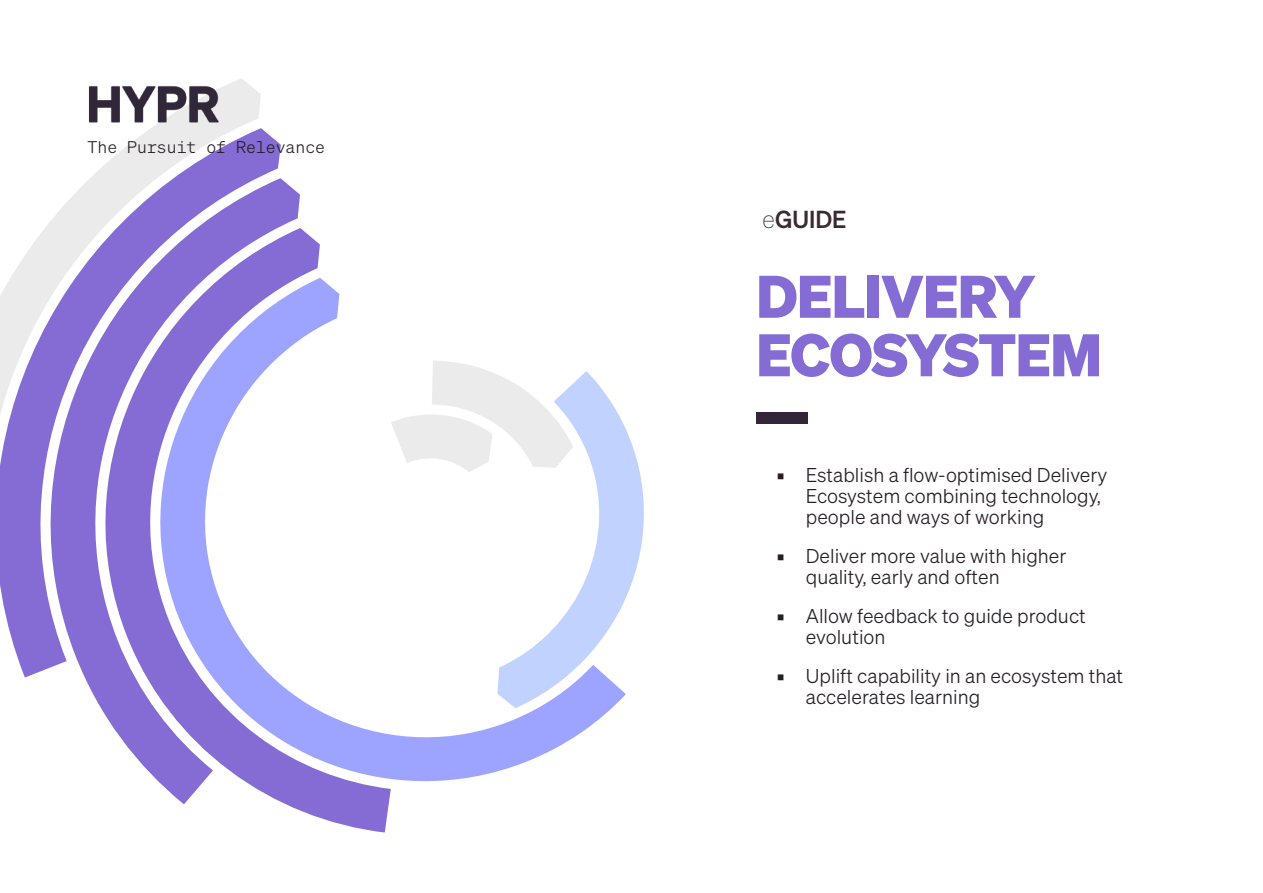
<style>
.page{position:relative;width:1263px;height:893px;background:#fff}
.page>*{position:absolute;margin:0;border:0;box-sizing:border-box;transform-origin:0 0}
.t1{font:700 58.5px "Sohne";letter-spacing:-.01em;color:#846cd4}
.t2{font:24px "Sohne Kraftig";color:#3a2b32}
.t3{font:19.5px "Sohne Leicht";color:#251e24}
.t4{font:19.5px "Lucida Grande";color:#251e24}
.t5{font:16.5px "Sohne Mono Leicht";color:#251e24}
.s1{font-family:"Sohne Extraleicht"}
</style>
<div class="page">
<svg style="left:230px;top:78px;width:31px;height:50px;fill:#ebebeb"></svg>
<svg style="left:0;top:128px;width:281px;height:549px"></svg>
<svg style="left:65px;top:228px;width:322px;height:604px;fill:#846cd4"></svg>
<svg style="left:127px;top:278px;width:485px;height:538px"></svg>
<svg style="left:497px;top:371px;width:147px;height:337px"></svg>
<img style="left:78px;top:83px;width:152px;height:49px">
<div style="left:756px;top:413px;width:52px;height:11px;background:#322638"></div>
<p class="t5" style="left:88px;top:140px;width:239px">The Pursuit of Relevance</p>
<p class="t2" style="left:762px;top:209px;width:86px"><span class="s1">e</span>GUIDE</p>
<p class="t1" style="left:756px;top:272px;width:280px">DELIVERY</p>
<p class="t1" style="left:756px;top:331px;width:347px">ECOSYSTEM</p>
<p class="t4" style="left:776px;top:467px;width:11px">▪</p>
<p class="t3" style="left:806px;top:467px;width:303px">Establish a flow-optimised Delivery</p>
<p class="t3" style="left:806px;top:488px;width:297px">Ecosystem combining technology,</p>
<p class="t3" style="left:806px;top:509px;width:240px">people and ways of working</p>
<p class="t4" style="left:776px;top:548px;width:11px">▪</p>
<p class="t3" style="left:806px;top:548px;width:262px">Deliver more value with higher</p>
<p class="t3" style="left:806px;top:569px;width:195px">quality, early and often</p>
<p class="t4" style="left:776px;top:608px;width:11px">▪</p>
<p class="t3" style="left:806px;top:608px;width:281px">Allow feedback to guide product</p>
<p class="t3" style="left:806px;top:629px;width:81px">evolution</p>
<p class="t4" style="left:776px;top:668px;width:11px">▪</p>
<p class="t3" style="left:806px;top:668px;width:319px">Uplift capability in an ecosystem that</p>
<p class="t3" style="left:806px;top:689px;width:176px">accelerates learning</p>
</div>
